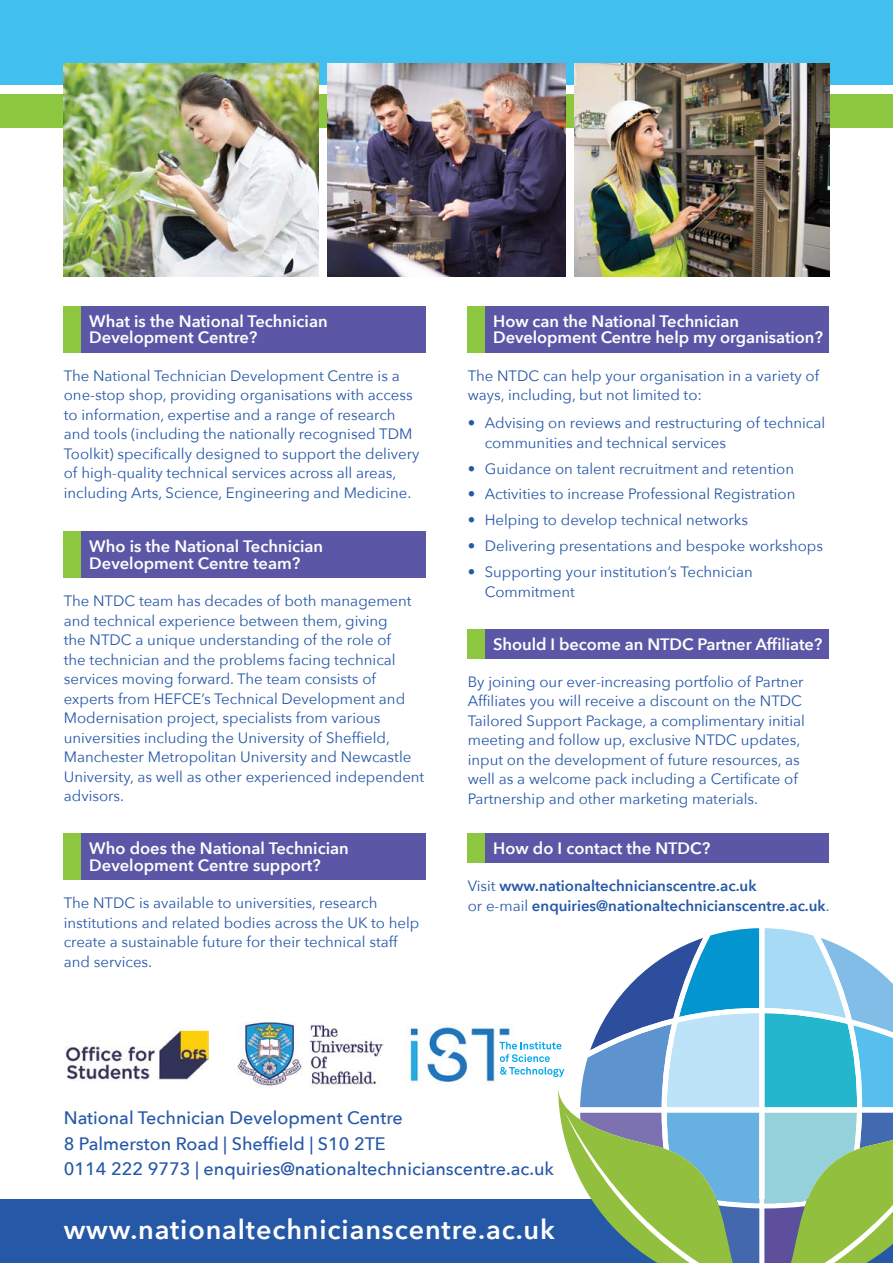
<style>
.page{position:relative;width:893px;height:1263px;background:#fff}
.page>*{position:absolute;margin:0;border:0;box-sizing:border-box;transform-origin:0 0}
.t1{font:600 27px "Avenir Next";letter-spacing:.03em;color:#fff}
.t2{font:500 18px/25.8px "Avenir Next";color:#2658a8}
.t3{font:600 16.5px/16.5px "Avenir Next";color:#fff}
.t4{font:15px/19.5px "Avenir Next";color:#2658a8}
.t5{font:600 15px/19.5px "Avenir Next";color:#2658a8}
.s1{font-weight:400}
</style>
<div class="page">
<img style="left:237px;top:1021px;width:147px;height:66px">
<img style="left:407px;top:1025px;width:92px;height:58px">
<img style="left:64px;top:1028px;width:144px;height:53px">
<div style="left:0;top:0;width:893px;height:85px;background:#41c0ef"></div>
<div style="left:0;top:94px;width:893px;height:34px;background:#8dc63f"></div>
<div style="left:64px;top:306px;width:361px;height:47px;background:#5b57a6"></div>
<div style="left:64px;top:306px;width:17px;height:47px;background:#8dc63f"></div>
<div style="left:468px;top:306px;width:361px;height:47px;background:#5b57a6"></div>
<div style="left:468px;top:629px;width:361px;height:30px;background:#5b57a6"></div>
<div style="left:468px;top:833px;width:361px;height:30px;background:#5b57a6"></div>
<div style="left:64px;top:531px;width:361px;height:47px;background:#5b57a6"></div>
<div style="left:64px;top:833px;width:361px;height:47px;background:#5b57a6"></div>
<img style="left:64px;top:64px;width:255px;height:212px">
<img style="left:574px;top:64px;width:255px;height:212px">
<img style="left:327px;top:64px;width:239px;height:212px">
<div style="left:0;top:1199px;width:893px;height:64px;background:#2658a8"></div>
<svg style="left:499px;top:928px;width:394px;height:335px"></svg>
<div style="left:64px;top:531px;width:17px;height:47px;background:#8dc63f"></div>
<div style="left:64px;top:833px;width:17px;height:47px;background:#8dc63f"></div>
<div style="left:468px;top:306px;width:17px;height:47px;background:#8dc63f"></div>
<div style="left:468px;top:629px;width:17px;height:30px;background:#8dc63f"></div>
<div style="left:468px;top:833px;width:17px;height:30px;background:#8dc63f"></div>
<p class="t3" style="left:89px;top:312px;width:240px">What is the National Technician<br>Development Centre?</p>
<p class="t3" style="left:493px;top:312px;width:331px">How can the National Technician<br>Development Centre help my organisation?</p>
<p class="t4" style="left:64px;top:365px;width:357px">The National Technician Development Centre is a one-stop shop, providing organisations with access to information, expertise and a range of research and tools (including the nationally recognised TDM Toolkit) specifically designed to support the delivery of high-quality technical services across all areas, including Arts, Science, Engineering and Medicine.</p>
<p class="t4" style="left:468px;top:365px;width:353px">The NTDC can help your organisation in a variety of ways, including, but not limited to:</p>
<p class="t4" style="left:485px;top:413px;width:342px;text-indent:-17px">• Advising on reviews and restructuring of technical communities and technical services</p>
<p class="t4" style="left:468px;top:458px;width:328px">• Guidance on talent recruitment and retention</p>
<p class="t4" style="left:468px;top:484px;width:329px">• Activities to increase Professional Registration</p>
<p class="t4" style="left:468px;top:510px;width:282px">• Helping to develop technical networks</p>
<p class="t4" style="left:468px;top:536px;width:357px">• Delivering presentations and bespoke workshops</p>
<p class="t4" style="left:485px;top:561px;width:269px;text-indent:-17px">• Supporting your institution’s Technician<br>Commitment</p>
<p class="t3" style="left:89px;top:538px;width:235px">Who is the National Technician<br>Development Centre team?</p>
<p class="t4" style="left:64px;top:590px;width:362px">The NTDC team has decades of both management and technical experience between them, giving<br>the NTDC a unique understanding of the role of<br>the technician and the problems facing technical services moving forward. The team consists of experts from HEFCE’s Technical Development and Modernisation project, specialists from various universities including the University of Sheffield, Manchester Metropolitan University and Newcastle University, as well as other experienced independent advisors.</p>
<p class="t3" style="left:493px;top:636px;width:331px">Should I become an NTDC Partner Affiliate?</p>
<p class="t4" style="left:468px;top:671px;width:339px">By joining our ever-increasing portfolio of Partner Affiliates you will receive a discount on the NTDC Tailored Support Package, a complimentary initial meeting and follow up, exclusive NTDC updates, input on the development of future resources, as well as a welcome pack including a Certificate of Partnership and other marketing materials.</p>
<p class="t3" style="left:89px;top:840px;width:261px">Who does the National Technician<br>Development Centre support?</p>
<p class="t4" style="left:64px;top:892px;width:357px">The NTDC is available to universities, research institutions and related bodies across the UK to help create a sustainable future for their technical staff and services.</p>
<p class="t3" style="left:493px;top:840px;width:219px">How do I contact the NTDC?</p>
<p class="t5" style="left:468px;top:876px;width:363px"><span class="s1">Visit</span> www.nationaltechnicianscentre.ac.uk<br><span class="s1">or e-mail</span> enquiries@nationaltechnicianscentre.ac.uk<span class="s1">.</span></p>
<p class="t2" style="left:64px;top:1104px;width:341px">National Technician Development Centre<br>8 Palmerston Road | Sheffield | S10 2TE</p>
<p class="t2" style="left:64px;top:1155px;width:492px">0114 222 9773 | enquiries@nationaltechnicianscentre.ac.uk</p>
<h1 class="t1" style="left:64px;top:1206px;width:492px">www.nationaltechnicianscentre.ac.uk</h1>
</div>
